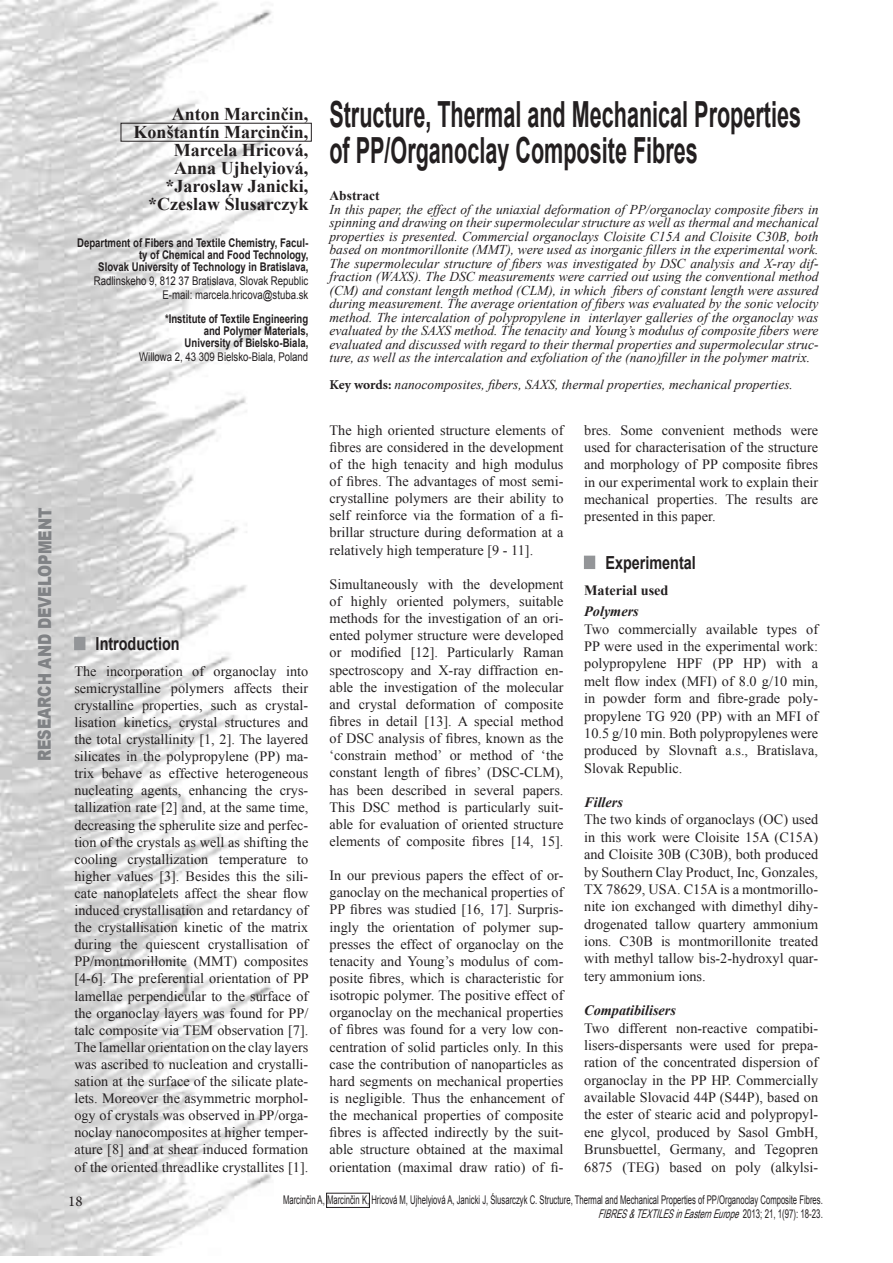
<style>
.page{position:relative;width:893px;height:1263px;background:#fff}
.page>*{position:absolute;margin:0;border:0;box-sizing:border-box;transform-origin:0 0}
.t1{font:700 36px/36px "Arial";color:#231f20;scale:.6 1}
.t2{font:700 18px/18px "Times New Roman";color:#231f20;text-align:right}
.t3{font:700 18px "Arial";color:#231f20;scale:.8 1}
.t4{font:900 18px "Arial";letter-spacing:-.005em;color:#808285;scale:.8 1}
.t5{font:15px "Minion Pro";color:#231f20}
.t6{font:14.25px/17.1px "Times New Roman";color:#231f20;text-align:justify}
.t7{font:italic 700 14.25px "Times New Roman";color:#231f20}
.t8{font:700 14.25px "Times New Roman";color:#231f20}
.t9{font:italic 13.5px/13.5px "Times New Roman";color:#231f20;text-align:justify}
.t10{font:700 13.5px "Times New Roman";color:#231f20}
.t11{font:700 12px/12px "Arial";color:#231f20;text-align:right;scale:.8 1}
.t12{font:12px "Arial";color:#231f20;scale:.64 1}
.t13{font:12px/14.1px "Arial";color:#231f20;text-align:right;scale:.8 1}
.t14{font:italic 12px "Arial Narrow";color:#231f20;scale:.8 1}
.s1{color:#939598}
.s2{font-family:"Minion Pro";font-weight:700;font-style:normal}
.s3{font-style:normal}
</style>
<div class="page">
<img style="left:0;top:0;width:284px;height:1255px">
<div style="left:584px;top:556px;width:11px;height:13px;border:3px solid #939598"></div>
<div style="left:74px;top:637px;width:11px;height:13px;border:3px solid #939598"></div>
<p class="t4" style="left:32px;top:761px;width:318px;rotate:-90deg">RESEARCH AND DEVELOPMENT</p>
<p class="t2" style="left:134px;top:104px;width:176px">Anton Marcinčin,<br>Konštantín Marcinčin,<br>Marcela Hricová,<br>Anna Ujhelyiová, *Jaroslaw Janicki, *Czeslaw Ślusarczyk</p>
<p class="t11" style="left:77px;top:237px;width:290px">Department of Fibers and Textile Chemistry, Facul&shy;ty of Chemical and Food Technology,<br>Slovak University of Technology in Bratislava,</p>
<p class="t13" style="left:94px;top:274px;width:270px">Radlinskeho 9, 812 37 Bratislava, Slovak Republic<br>E-mail: marcela.hricova@stuba.sk</p>
<p class="t11" style="left:165px;top:313px;width:181px">*Institute of Textile Engineering and Polymer Materials,<br>University of Bielsko-Biala,</p>
<p class="t13" style="left:139px;top:350px;width:213px">Willowa 2, 43 309 Bielsko-Biala, Poland</p>
<p class="t3" style="left:74px;top:632px;width:133px"><span class="s1">■</span> Introduction</p>
<p class="t6" style="left:74px;top:662px;width:236px">The incorporation of organoclay into semicrystalline polymers affects their crystalline properties, such as crystal&shy;lisation kinetics, crystal structures and the total crystallinity [1, 2]. The layered silicates in the polypropylene (PP) ma&shy;trix behave as effective heterogeneous nucleating agents, enhancing the crys&shy;tallization rate [2] and, at the same time, decreasing the spherulite size and perfec&shy;tion of the crystals as well as shifting the cooling crystallization temperature to higher values [3]. Besides this the sili&shy;cate nanoplatelets affect the shear flow induced crystallisation and retardancy of the crystallisation kinetic of the matrix during the quiescent crystallisation of PP/montmorillonite (MMT) composites [4-6]. The preferential orientation of PP lamellae perpendicular to the surface of the organoclay layers was found for PP/ talc composite via TEM observation [7].<br>The lamellar orientation on the clay layers was ascribed to nucleation and crystalli&shy;sation at the surface of the silicate plate&shy;lets. Moreover the asymmetric morphol&shy;ogy of crystals was observed in PP/orga&shy;noclay nanocomposites at higher temper&shy;ature [8] and at shear induced formation of the oriented threadlike crystallites [1].</p>
<h1 class="t1" style="left:329px;top:98px;width:788px">Structure, Thermal and Mechanical Properties of PP/Organoclay Composite Fibres</h1>
<p class="t10" style="left:330px;top:187px;width:52px">Abstract</p>
<p class="t9" style="left:330px;top:202px;width:490px">In this paper, the effect of the uniaxial deformation of PP/organoclay composite fibers in spinning and drawing on their supermolecular structure as well as thermal and mechanical properties is presented. Commercial organoclays Cloisite C15A and Cloisite C30B, both based on montmorillonite (MMT), were used as inorganic fillers in the experimental work.<br>The supermolecular structure of fibers was investigated by DSC analysis and X-ray dif&shy;fraction (WAXS). The DSC measurements were carried out using the conventional method (CM) and constant length method (CLM), in which fibers of constant length were assured during measurement. The average orientation of fibers was evaluated by the sonic velocity method. The intercalation of polypropylene in interlayer galleries of the organoclay was evaluated by the SAXS method. The tenacity and Young’s modulus of composite fibers were evaluated and discussed with regard to their thermal properties and supermolecular struc&shy;ture, as well as the intercalation and exfoliation of the (nano)filler in the polymer matrix.</p>
<p class="t9" style="left:330px;top:378px;width:465px"><span class="s2">Key words:</span> nanocomposites, fibers, SAXS, thermal properties, mechanical properties.</p>
<p class="t6" style="left:584px;top:421px;width:235px">bres. Some convenient methods were used for characterisation of the structure and morphology of PP composite fibres in our experimental work to explain their mechanical properties. The results are presented in this paper.</p>
<p class="t3" style="left:584px;top:551px;width:141px"><span class="s1">■</span> Experimental</p>
<p class="t8" style="left:584px;top:580px;width:86px">Material used</p>
<p class="t7" style="left:584px;top:602px;width:56px">Polymers</p>
<p class="t6" style="left:584px;top:620px;width:235px">Two commercially available types of PP were used in the experimental work: polypropylene HPF (PP HP) with a melt flow index (MFI) of 8.0 g/10 min, in powder form and fibre-grade poly&shy;propylene TG 920 (PP) with an MFI of 10.5 g/10 min. Both polypropylenes were produced by Slovnaft a.s., Bratislava, Slovak Republic.</p>
<p class="t7" style="left:584px;top:792px;width:40px">Fillers</p>
<p class="t6" style="left:584px;top:811px;width:235px">The two kinds of organoclays (OC) used in this work were Cloisite 15A (C15A) and Cloisite 30B (C30B), both produced by Southern Clay Product, Inc, Gonzales, TX 78629, USA. C15A is a montmorillo&shy;nite ion exchanged with dimethyl dihy&shy;drogenated tallow quartery ammonium ions. C30B is montmorillonite treated with methyl tallow bis-2-hydroxyl quar&shy;tery ammonium ions.</p>
<p class="t7" style="left:584px;top:1000px;width:93px">Compatibilisers</p>
<p class="t6" style="left:584px;top:1019px;width:235px">Two different non-reactive compatibi&shy;lisers-dispersants were used for prepa&shy;ration of the concentrated dispersion of organoclay in the PP HP. Commercially available Slovacid 44P (S44P), based on the ester of stearic acid and polypropyl&shy;ene glycol, produced by Sasol GmbH, Brunsbuettel, Germany, and Tegopren 6875 (TEG) based on poly (alkylsi-</p>
<p class="t6" style="left:330px;top:421px;width:235px">The high oriented structure elements of fibres are considered in the development of the high tenacity and high modulus of fibres. The advantages of most semi&shy;crystalline polymers are their ability to self reinforce via the formation of a fi&shy;brillar structure during deformation at a relatively high temperature [9 - 11].</p>
<p class="t6" style="left:330px;top:575px;width:235px">Simultaneously with the development of highly oriented polymers, suitable methods for the investigation of an ori&shy;ented polymer structure were developed or modified [12]. Particularly Raman spectroscopy and X-ray diffraction en&shy;able the investigation of the molecular and crystal deformation of composite fibres in detail [13]. A special method of DSC analysis of fibres, known as the ‘constrain method’ or method of ‘the constant length of fibres’ (DSC-CLM), has been described in several papers.<br>This DSC method is particularly suit&shy;able for evaluation of oriented structure elements of composite fibres [14, 15].</p>
<p class="t6" style="left:330px;top:866px;width:235px">In our previous papers the effect of or&shy;ganoclay on the mechanical properties of PP fibres was studied [16, 17]. Surpris&shy;ingly the orientation of polymer sup&shy;presses the effect of organoclay on the tenacity and Young’s modulus of com&shy;posite fibres, which is characteristic for isotropic polymer. The positive effect of organoclay on the mechanical properties of fibres was found for a very low con&shy;centration of solid particles only. In this case the contribution of nanoparticles as hard segments on mechanical properties is negligible. Thus the enhancement of the mechanical properties of composite fibres is affected indirectly by the suit&shy;able structure obtained at the maximal orientation (maximal draw ratio) of fi-</p>
<p class="t5" style="left:68px;top:1191px;width:16px">18</p>
<p class="t12" style="left:283px;top:1191px;width:845px">Marcinčin A, Marcinčin K, Hricová M, Ujhelyiová A, Janicki J, Ślusarczyk C. Structure, Thermal and Mechanical Properties of PP/Organoclay Composite Fibres.</p>
<p class="t14" style="left:598px;top:1205px;width:282px">FIBRES&amp;TEXTILESinEasternEurope<span class="s3">2 0 1 3 ; 2 1 , 1 ( 9 7 ) : 1 8 - 2 3 .</span></p>
</div>
